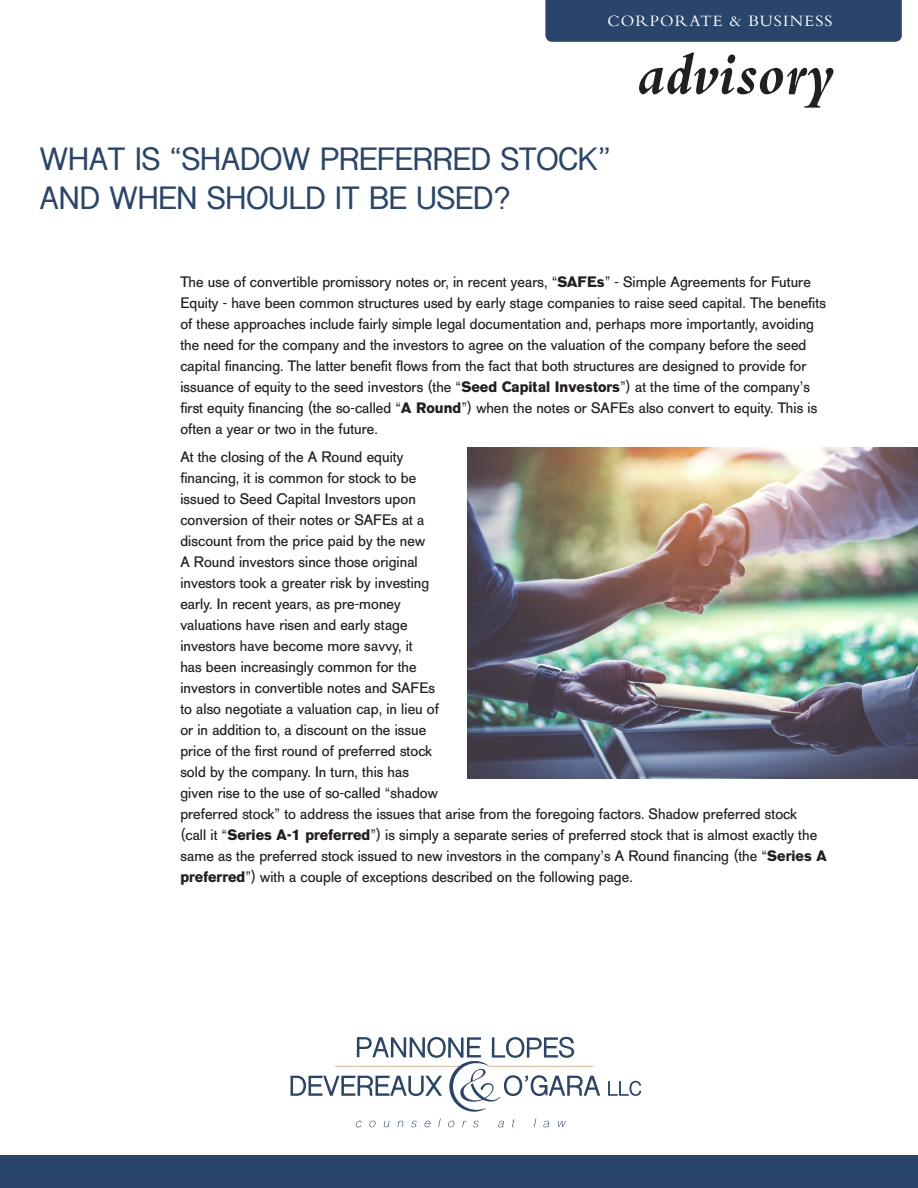
<style>
.page{position:relative;width:918px;height:1188px;background:#fff}
.page>*{position:absolute;margin:0;border:0;box-sizing:border-box;transform-origin:0 0}
.t1{font:italic 700 61.5px "Bembo";color:#231f20}
.t2{font:700 30px/39px "Shree Dev 0714";color:#29456b}
.t3{font:16.5px "Bembo";letter-spacing:.07em;color:#fff}
.t4{font:15px/21px "AG Old Face";letter-spacing:.005em;color:#231f20}
.s1{font-weight:700}
</style>
<div class="page">
<div style="left:0;top:1156px;width:918px;height:32px;background:#29456b"></div>
<svg style="left:608px;top:1081px;width:33px;height:15px"></svg>
<svg style="left:356px;top:1121px;width:6px;height:6px"></svg>
<svg style="left:369px;top:1121px;width:7px;height:6px"></svg>
<svg style="left:384px;top:1121px;width:6px;height:6px"></svg>
<svg style="left:397px;top:1121px;width:6px;height:6px"></svg>
<svg style="left:411px;top:1121px;width:6px;height:6px"></svg>
<svg style="left:424px;top:1121px;width:7px;height:6px"></svg>
<svg style="left:438px;top:1118px;width:3px;height:9px"></svg>
<svg style="left:448px;top:1121px;width:6px;height:6px"></svg>
<svg style="left:473px;top:1121px;width:6px;height:6px"></svg>
<svg style="left:498px;top:1121px;width:6px;height:6px"></svg>
<svg style="left:512px;top:1119px;width:3px;height:8px"></svg>
<svg style="left:534px;top:1118px;width:2px;height:9px"></svg>
<svg style="left:543px;top:1121px;width:6px;height:6px"></svg>
<svg style="left:558px;top:1121px;width:8px;height:6px"></svg>
<svg style="left:291px;top:1037px;width:309px;height:75px"></svg>
<div style="left:545px;top:0;width:357px;height:42px;background:#29456b"></div>
<img style="left:467px;top:447px;width:451px;height:331px">
<p class="t3" style="left:608px;top:11px;width:227px">CORPORATE &amp; BUSINESS</p>
<p class="t2" style="left:40px;top:140px;width:572px">WHAT IS “SHADOW PREFERRED STOCK”<br>AND WHEN SHOULD IT BE USED?</p>
<p class="t1" style="left:637px;top:41px;width:199px">advisory</p>
<p class="t4" style="left:180px;top:272px;width:647px">The use of convertible promissory notes or, in recent years, “<span class="s1">SAFEs</span>” - Simple Agreements for Future Equity - have been common structures used by early stage companies to raise seed capital. The benefits of these approaches include fairly simple legal documentation and, perhaps more importantly, avoiding the need for the company and the investors to agree on the valuation of the company before the seed capital financing. The latter benefit flows from the fact that both structures are designed to provide for issuance of equity to the seed investors (the “<span class="s1">Seed Capital Investors</span>”) at the time of the company’s first equity financing (the so-called “<span class="s1">A Round</span>”) when the notes or SAFEs also convert to equity. This is often a year or two in the future.</p>
<p class="t4" style="left:180px;top:447px;width:648px">At the closing of the A Round equity<br>financing, it is common for stock to be<br>issued to Seed Capital Investors upon<br>conversion of their notes or SAFEs at a<br>discount from the price paid by the new<br>A Round investors since those original<br>investors took a greater risk by investing<br>early. In recent years, as pre-money<br>valuations have risen and early stage<br>investors have become more savvy, it<br>has been increasingly common for the<br>investors in convertible notes and SAFEs<br>to also negotiate a valuation cap, in lieu of<br>or in addition to, a discount on the issue<br>price of the first round of preferred stock<br>sold by the company. In turn, this has<br>given rise to the use of so-called “shadow<br>preferred stock” to address the issues that arise from the foregoing factors. Shadow preferred stock<br>(call it “<span class="s1">Series A-1 preferred</span>”) is simply a separate series of preferred stock that is almost exactly the same as the preferred stock issued to new investors in the company’s A Round financing (the “<span class="s1">Series A preferred</span>”) with a couple of exceptions described on the following page.</p>
</div>
